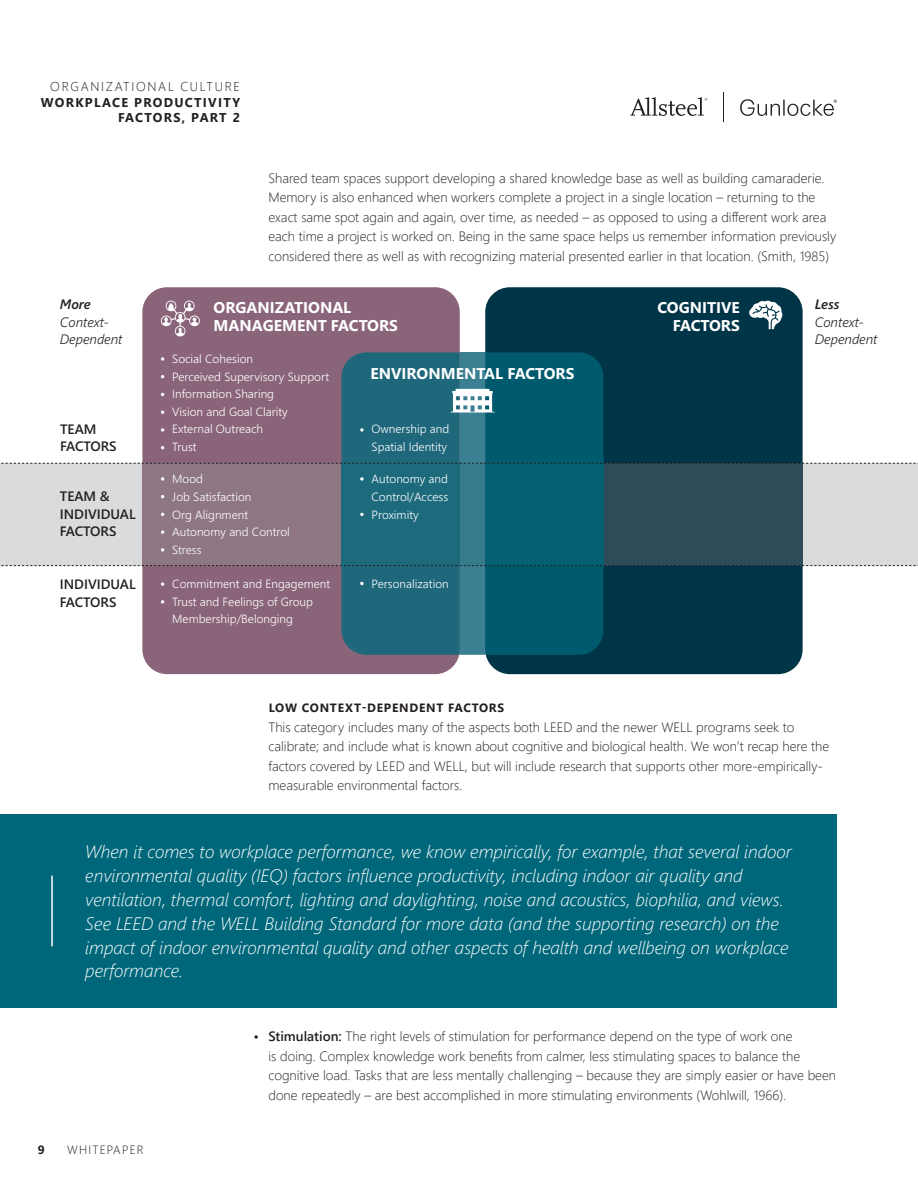
<style>
.page{position:relative;width:918px;height:1188px;background:#fff}
.page>*{position:absolute;margin:0;border:0;box-sizing:border-box;transform-origin:0 0}
.t1{font:italic 300 18px/24px "Segoe UI";color:#fff}
.t2{font:700 15.6px/18.8px "Segoe UI";color:#fff}
.t3{font:600 13.65px/17.5px "Segoe UI";color:#231f20}
.t4{font:italic 300 13.65px/17.5px "Segoe UI";color:#231f20}
.t5{font:italic 600 13.65px "Segoe UI";color:#231f20}
.t6{font:300 13.5px/19.5px "Segoe UI";color:#231f20}
.t7{font:700 12.75px/15.3px "Segoe UI";letter-spacing:.1em;color:#231f20;text-align:right}
.t8{font:300 12.75px "Segoe UI";letter-spacing:.135em;color:#231f20}
.t9{font:300 12px/17.5px "Segoe UI";color:#fff}
.t10{font:700 12px "Segoe UI";letter-spacing:.065em;color:#231f20}
.t11{font:300 12px "Segoe UI";letter-spacing:.1em;color:#231f20}
.s1{font-weight:600}
</style>
<div class="page">
<svg style="left:740px;top:99px;width:97px;height:17px"></svg>
<svg style="left:630px;top:97px;width:77px;height:19px"></svg>
<hr style="left:723px;top:92px;width:1px;height:30px;background:#231f20">
<div style="left:142px;top:287px;width:318px;height:387px;background:#8a657a;border-radius:25px"></div>
<div style="left:485px;top:287px;width:318px;height:387px;background:#003547;border-radius:25px"></div>
<div style="left:803px;top:463px;width:115px;height:103px;background:#d9dbdc"></div>
<div style="left:603px;top:463px;width:200px;height:103px;background:#2f4a59"></div>
<div style="left:0;top:463px;width:142px;height:103px;background:#d9dbdc"></div>
<div style="left:142px;top:463px;width:200px;height:103px;background:#8e7683"></div>
<div style="left:460px;top:463px;width:25px;height:103px;background:#387b8d"></div>
<div style="left:342px;top:463px;width:118px;height:103px;background:#1d6a7d"></div>
<div style="left:485px;top:463px;width:118px;height:103px;background:#046073"></div>
<svg style="left:161px;top:301px;width:39px;height:35px"></svg>
<svg style="left:749px;top:300px;width:34px;height:29px"></svg>
<svg style="left:360px;top:477px;width:4px;height:4px"></svg>
<svg style="left:360px;top:513px;width:4px;height:3px"></svg>
<svg style="left:161px;top:477px;width:3px;height:4px"></svg>
<svg style="left:161px;top:530px;width:3px;height:4px"></svg>
<svg style="left:161px;top:548px;width:3px;height:4px"></svg>
<svg style="left:1px;top:352px;width:917px;height:112px"></svg>
<svg style="left:1px;top:565px;width:917px;height:90px"></svg>
<div style="left:0;top:814px;width:837px;height:194px;background:#00677b"></div>
<hr style="left:51px;top:876px;width:2px;height:70px;background:#fff">
<p class="t8" style="left:50px;top:77px;width:191px">ORGANIZATIONAL CULTURE</p>
<p class="t7" style="left:41px;top:94px;width:201px">WORKPLACE PRODUCTIVITY<br>FACTORS, PART 2</p>
<p class="t6" style="left:268px;top:167px;width:569px;text-indent:-15px">• Shared team spaces support developing a shared knowledge base as well as building camaraderie.<br>Memory is also enhanced when workers complete a project in a single location – returning to the exact same spot again and again, over time, as needed – as opposed to using a different work area each time a project is worked on. Being in the same space helps us remember information previously considered there as well as with recognizing material presented earlier in that location. (Smith, 1985)</p>
<p class="t5" style="left:60px;top:294px;width:33px">More</p>
<p class="t4" style="left:60px;top:312px;width:64px">Context-<br>Dependent</p>
<p class="t3" style="left:60px;top:420px;width:58px">TEAM<br>FACTORS</p>
<p class="t3" style="left:60px;top:487px;width:77px">TEAM &amp;<br>INDIVIDUAL<br>FACTORS</p>
<p class="t3" style="left:60px;top:576px;width:77px">INDIVIDUAL<br>FACTORS</p>
<p class="t2" style="left:214px;top:299px;width:186px">ORGANIZATIONAL<br>MANAGEMENT FACTORS</p>
<p class="t2" style="left:657px;top:299px;width:84px;text-align:right">COGNITIVE<br>FACTORS</p>
<p class="t9" style="left:172px;top:350px;width:158px">Social Cohesion<br>Perceived Supervisory Support<br>Information Sharing<br>Vision and Goal Clarity<br>External Outreach<br>Trust</p>
<p class="t9" style="left:172px;top:470px;width:119px">Mood<br>Job Satisfaction<br>Org Alignment<br>Autonomy and Control<br>Stress</p>
<p class="t9" style="left:172px;top:575px;width:160px">Commitment and Engagement<br>Trust and Feelings of Group<br>Membership/Belonging</p>
<p class="t2" style="left:371px;top:366px;width:206px">ENVIRONMENTAL FACTORS</p>
<p class="t9" style="left:372px;top:420px;width:79px">Ownership and<br>Spatial Identity</p>
<p class="t9" style="left:372px;top:470px;width:78px;text-align:justify">Autonomy and Control/Access Proximity</p>
<p class="t9" style="left:372px;top:575px;width:79px">Personalization</p>
<p class="t5" style="left:815px;top:294px;width:26px">Less</p>
<p class="t4" style="left:815px;top:312px;width:64px">Context-<br>Dependent</p>
<p class="t10" style="left:269px;top:698px;width:237px">LOW CONTEXT-DEPENDENT FACTORS</p>
<p class="t6" style="left:268px;top:716px;width:562px">This category includes many of the aspects both LEED and the newer WELL programs seek to calibrate; and include what is known about cognitive and biological health. We won’t recap here the factors covered by LEED and WELL, but will include research that supports other more-empirically&shy;measurable environmental factors.</p>
<p class="t1" style="left:85px;top:837px;width:708px">When it comes to workplace performance, we know empirically, for example, that several indoor environmental quality (IEQ) factors influence productivity, including indoor air quality and ventilation, thermal comfort, lighting and daylighting, noise and acoustics, biophilia, and views.<br>See LEED and the WELL Building Standard for more data (and the supporting research) on the impact of indoor environmental quality and other aspects of health and wellbeing on workplace performance.</p>
<p class="t10" style="left:38px;top:1140px;width:8px">9</p>
<p class="t11" style="left:67px;top:1140px;width:78px">WHITEPAPER</p>
<p class="t6" style="left:268px;top:1026px;width:569px;text-indent:-15px"><span class="s1">• Stimulation:</span> The right levels of stimulation for performance depend on the type of work one<br>is doing. Complex knowledge work benefits from calmer, less stimulating spaces to balance the cognitive load. Tasks that are less mentally challenging – because they are simply easier or have been done repeatedly – are best accomplished in more stimulating environments (Wohlwill, 1966).</p>
</div>
